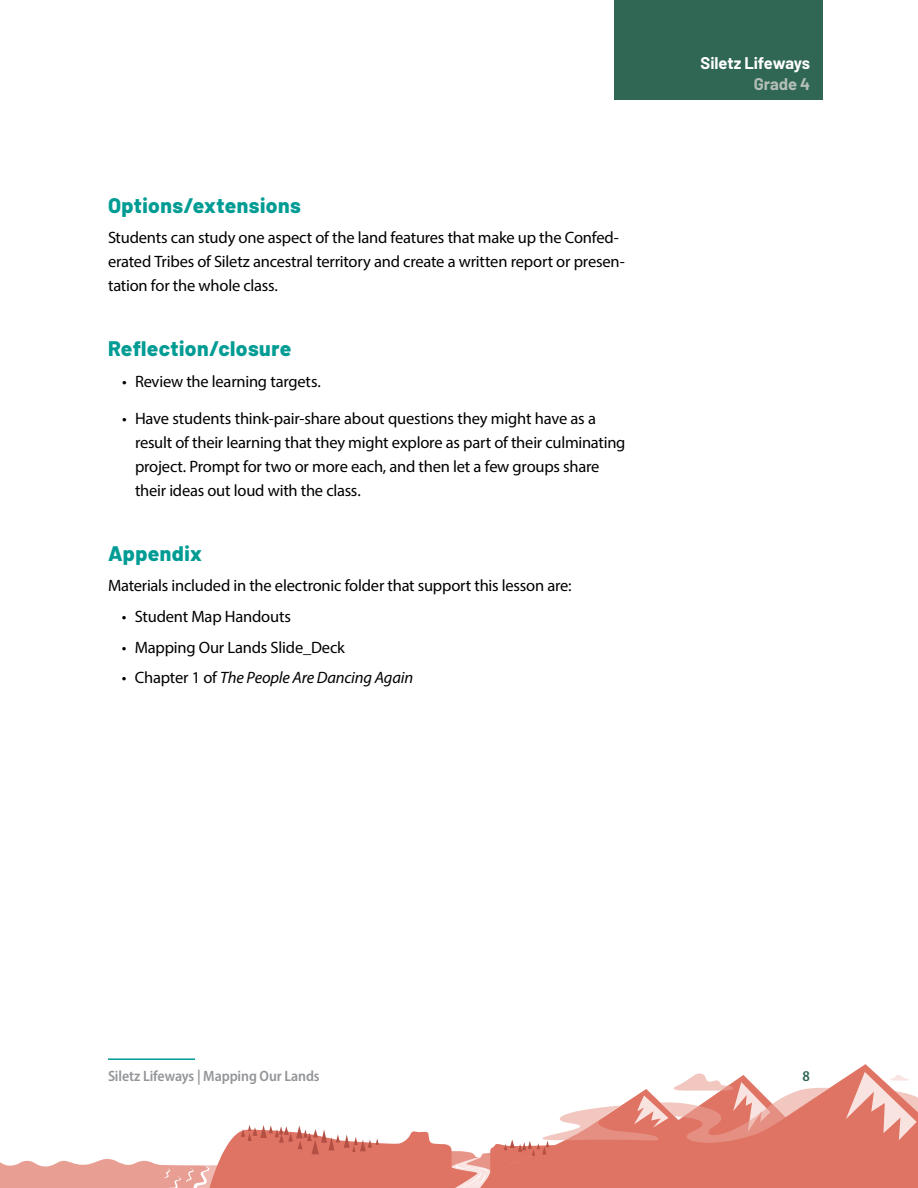
<style>
.page{position:relative;width:918px;height:1188px;background:#fff}
.page>*{position:absolute;margin:0;border:0;box-sizing:border-box;transform-origin:0 0}
.Section_Header{font:800 21px "Barlow";letter-spacing:.02em;color:#009c94}
.Bullets{font:16.5px/24px "Myriad Pro";letter-spacing:-.015em;color:#000}
.t1{font:italic 16.5px "Myriad Pro";letter-spacing:-.01em;color:#000}
.t2{font:700 16.5px "Barlow";letter-spacing:-.005em;color:#fff}
.t3{font:700 16.5px "Barlow";color:#b3bfb8}
.t4{font:600 semi-condensed 15px "Myriad Pro";letter-spacing:-.005em;color:#939598}
.t5{font:600 semi-condensed 15px "Myriad Pro";color:#306754}
.s1{font-style:normal}
</style>
<div class="page">
<hr style="left:108px;top:1058px;width:87px;height:2px;background:#009c94">
<svg style="left:0;top:1159px;width:205px;height:29px"></svg>
<svg style="left:205px;top:1064px;width:669px;height:124px"></svg>
<svg style="left:241px;top:1125px;width:138px;height:29px"></svg>
<svg style="left:438px;top:1072px;width:480px;height:116px"></svg>
<div style="left:615px;top:0;width:208px;height:99px;background:#306754"></div>
<p class="Section_Header" style="left:108px;top:189px;width:194px">Options/extensions</p>
<p class="Bullets" style="left:108px;top:226px;width:518px">Students can study one aspect of the land features that make up the Confed&shy;erated Tribes of Siletz ancestral territory and create a written report or presen&shy;tation for the whole class.</p>
<p class="Section_Header" style="left:108px;top:333px;width:185px">Reflection/closure</p>
<p class="Bullets" style="left:122px;top:369px;width:200px">• Review the learning targets.</p>
<p class="Bullets" style="left:135px;top:406px;width:492px;text-indent:-13px">• Have students think-pair-share about questions they might have as a result of their learning that they might explore as part of their culminating project. Prompt for two or more each, and then let a few groups share their ideas out loud with the class.</p>
<p class="Section_Header" style="left:108px;top:537px;width:95px">Appendix</p>
<p class="Bullets" style="left:108px;top:574px;width:465px">Materials included in the electronic folder that support this lesson are:</p>
<p class="Bullets" style="left:122px;top:605px;width:171px">• Student Map Handouts</p>
<p class="Bullets" style="left:122px;top:635px;width:225px">• Mapping Our Lands Slide_Deck</p>
<p class="t1" style="left:122px;top:668px;width:293px"><span class="s1">• Chapter 1 of</span> The People Are Dancing Again</p>
<p class="t2" style="left:701px;top:51px;width:111px">Siletz Lifeways</p>
<p class="t3" style="left:754px;top:72px;width:58px">Grade 4</p>
<p class="t4" style="left:108px;top:1066px;width:213px">Siletz Lifeways | Mapping Our Lands</p>
<p class="t5" style="left:803px;top:1066px;width:9px">8</p>
</div>
